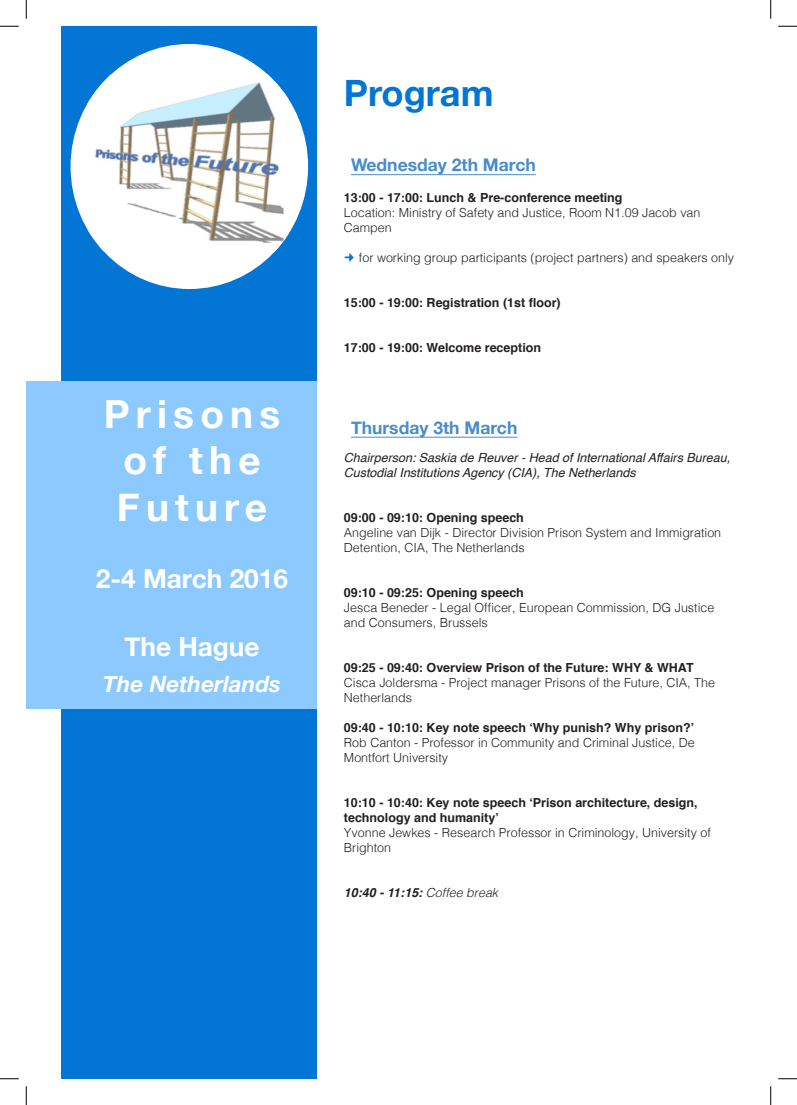
<style>
.page{position:relative;width:797px;height:1105px;background:#fff}
.page>*{position:absolute;margin:0;border:0;box-sizing:border-box;transform-origin:0 0}
.t1{font:700 38.75px/46.5px "Helvetica Neue";letter-spacing:.16em;color:#fff;text-align:center}
.t2{font:700 36.25px "Helvetica Neue";color:#0376d5}
.t3{font:700 26.25px "Helvetica Neue";color:#fff}
.t4{font:italic 700 22.5px "Helvetica Neue";color:#fff}
.t5{font:700 17.5px "Helvetica Neue";color:#488dc9}
.t6{font:300 12.5px/15px "Helvetica";color:#231f20}
.t7{font:700 12.5px/15px "Helvetica";color:#231f20}
.t8{font:italic 12.5px/15px "Helvetica";color:#231f20}
.t9{font:italic 700 12.5px "Helvetica";color:#231f20}
.s1{font-weight:300}
</style>
<div class="page">
<div style="left:62px;top:26px;width:255px;height:1053px;background:#0376d5"></div>
<hr style="left:351px;top:174px;width:185px;height:1px;background:#488dc9">
<hr style="left:351px;top:437px;width:166px;height:1px;background:#488dc9">
<div style="left:71px;top:44px;width:237px;height:245px;background:#fff;border-radius:50%"></div>
<img style="left:88px;top:74px;width:200px;height:177px">
<div style="left:26px;top:381px;width:291px;height:327px;background:#8cc9ff"></div>
<svg style="left:0;top:25px;width:19px;height:2px"></svg>
<svg style="left:778px;top:25px;width:19px;height:2px"></svg>
<svg style="left:0;top:1078px;width:19px;height:1px"></svg>
<svg style="left:778px;top:1078px;width:19px;height:1px"></svg>
<svg style="left:25px;top:0;width:2px;height:19px"></svg>
<svg style="left:25px;top:1086px;width:2px;height:19px"></svg>
<svg style="left:770px;top:0;width:1px;height:19px"></svg>
<svg style="left:770px;top:1086px;width:1px;height:19px"></svg>
<h1 class="t1" style="left:104px;top:392px;width:178px">Prisons of the<br>Future</h1>
<h3 class="t3" style="left:96px;top:558px;width:194px">2-4 March 2016</h3>
<h3 class="t3" style="left:124px;top:626px;width:137px">The Hague</h3>
<h3 class="t4" style="left:103px;top:666px;width:179px">The Netherlands</h3>
<h2 class="t2" style="left:344px;top:65px;width:151px">Program</h2>
<h3 class="t5" style="left:351px;top:151px;width:186px">Wednesday 2th March</h3>
<p class="t7" style="left:344px;top:191px;width:280px">13:00 - 17:00: Lunch &amp; Pre-conference meeting</p>
<p class="t6" style="left:344px;top:205px;width:358px">Location: Ministry of Safety and Justice, Room N1.09 Jacob van<br>Campen</p>
<p class="t6" style="left:359px;top:250px;width:377px">for working group participants (project partners) and speakers only</p>
<p class="t7" style="left:344px;top:296px;width:218px">15:00 - 19:00: Registration (1st floor)</p>
<p class="t7" style="left:344px;top:341px;width:199px">17:00 - 19:00: Welcome reception</p>
<h3 class="t5" style="left:351px;top:413px;width:168px">Thursday 3th March</h3>
<p class="t8" style="left:344px;top:450px;width:388px">Chairperson: Saskia de Reuver - Head of International Affairs Bureau,<br>Custodial Institutions Agency (CIA), The Netherlands</p>
<p class="t7" style="left:344px;top:510px;width:181px">09:00 - 09:10: Opening speech</p>
<p class="t6" style="left:344px;top:524px;width:379px">Angeline van Dijk - Director Division Prison System and Immigration<br>Detention, CIA, The Netherlands</p>
<p class="t7" style="left:344px;top:585px;width:181px">09:10 - 09:25: Opening speech</p>
<p class="t6" style="left:344px;top:599px;width:372px">Jesca Beneder - Legal Officer, European Commission, DG Justice and Consumers, Brussels</p>
<p class="t7" style="left:344px;top:660px;width:351px">09:25 - 09:40: Overview Prison of the Future: WHY &amp; WHAT</p>
<p class="t6" style="left:344px;top:674px;width:372px">Cisca Joldersma - Project manager Prisons of the Future, CIA, The<br>Netherlands</p>
<p class="t7" style="left:344px;top:720px;width:352px">09:40 - 10:10: Key note speech ‘Why punish? Why prison?’</p>
<p class="t6" style="left:344px;top:734px;width:352px">Rob Canton - Professor in Community and Criminal Justice, De<br>Montfort University</p>
<p class="t7" style="left:344px;top:795px;width:355px">10:10 - 10:40: Key note speech ‘Prison architecture, design, technology and humanity’</p>
<p class="t6" style="left:344px;top:824px;width:368px">Yvonne Jewkes - Research Professor in Criminology, University of<br>Brighton</p>
<p class="t9" style="left:344px;top:882px;width:156px">10:40 - 11:15: <span class="s1">Coffee break</span></p>
</div>
